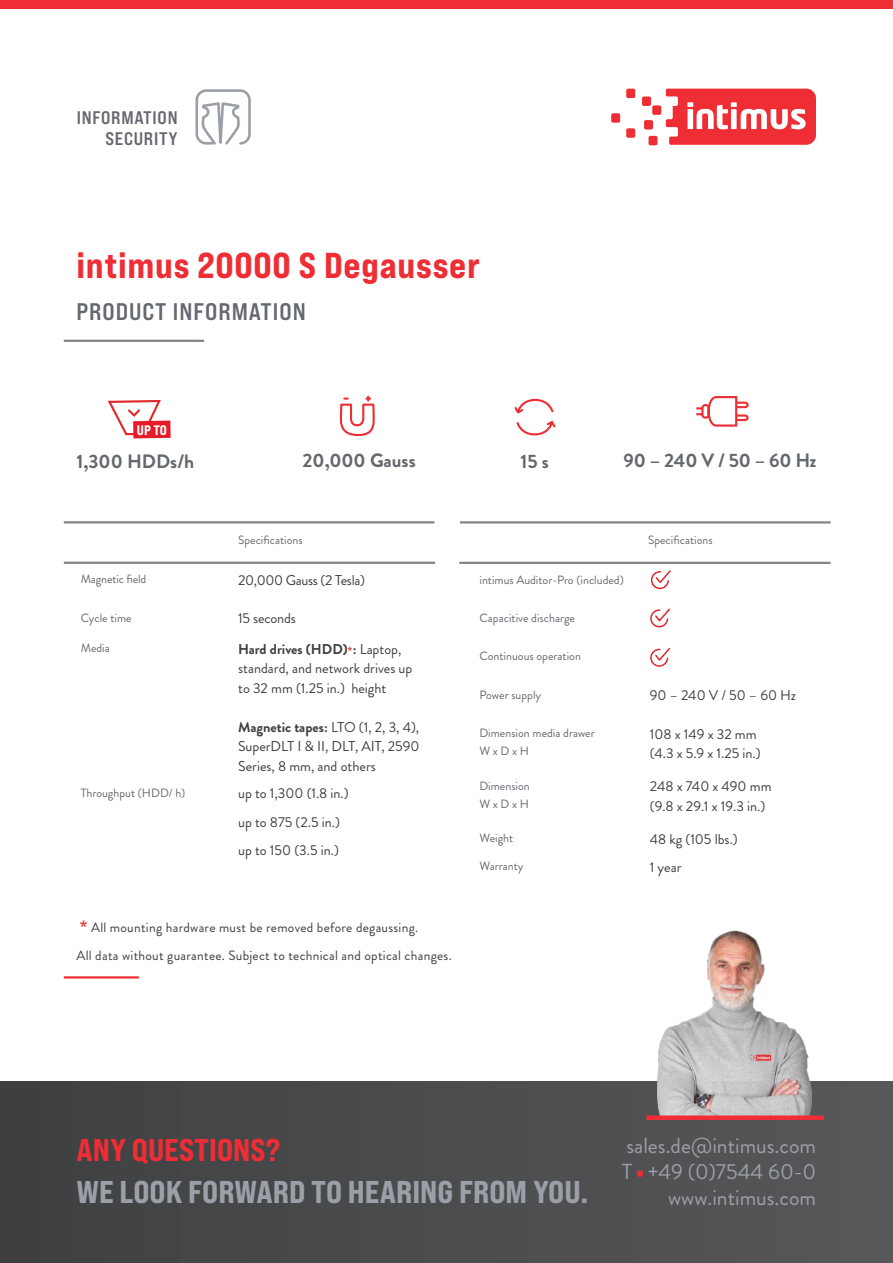
<style>
.page{position:relative;width:893px;height:1263px;background:#fff}
.page>*{position:absolute;margin:0;border:0;box-sizing:border-box;transform-origin:0 0}
.t1{font:36px "Bebas Neue Pro Exp Eb";letter-spacing:.02em;color:#ee2d34}
.t2{font:31.5px "Bebas Neue Pro Exp Eb";color:#9ba0a8}
.t3{font:31.5px "Bebas Neue Pro Exp Eb";color:#ee2d34}
.t4{font:24px "Bebas Neue Pro Exp Bd";letter-spacing:.04em;color:#64686f}
.t5{font:21.75px/26.1px "Brandon Grotesque";color:#9ba0a8;text-align:right}
.t6{font:700 19.35px "Brandon Grotesque";color:#64686f}
.t7{font:18.15px "Bebas Neue Pro Exp Bd";letter-spacing:.04em;color:#64686f}
.t8{font:14.25px/19.5px "Brandon Grotesque";color:#3e3e3f}
.t9{font:14.25px "Brandon Grotesque";letter-spacing:-.02em;color:#3e3e3f}
.t10{font:13.8px "Bebas Neue Pro Exp Eb";color:#fff}
.t11{font:13.5px "Brandon Grotesque";letter-spacing:.02em;color:#3e3e3f}
.t12{font:12px "Brandon Grotesque";color:#64686f}
.s1{font-weight:700}
.s2{font-family:"Bebas Neue Pro Exp Eb";font-size:10.5px;color:#ee2d34}
.s3{font-family:"Bebas Neue Pro Exp Eb";font-size:16.5px;color:#ee2d34}
</style>
<div class="page">
<div style="left:0;top:1082px;width:893px;height:181px;background:#4a4b4c"></div>
<img style="left:616px;top:930px;width:259px;height:188px">
<div style="left:646px;top:1115px;width:178px;height:5px;background:#ee2d34"></div>
<svg style="left:637px;top:1170px;width:6px;height:6px"></svg>
<hr style="left:64px;top:340px;width:140px;height:2px;background:#838588">
<hr style="left:64px;top:521px;width:370px;height:2px;background:#838588">
<hr style="left:64px;top:562px;width:371px;height:2px;background:#838588">
<hr style="left:460px;top:521px;width:371px;height:2px;background:#838588">
<hr style="left:459px;top:562px;width:372px;height:2px;background:#838588">
<svg style="left:651px;top:570px;width:20px;height:19px"></svg>
<svg style="left:650px;top:608px;width:20px;height:20px"></svg>
<svg style="left:650px;top:648px;width:20px;height:19px"></svg>
<div style="left:0;top:0;width:893px;height:8px;background:#ee2d34"></div>
<hr style="left:64px;top:976px;width:75px;height:2px;background:#ee2d34">
<div style="left:626px;top:89px;width:9px;height:9px;background:#ee2e34;border-radius:2px"></div>
<div style="left:626px;top:128px;width:9px;height:10px;background:#ee2e34;border-radius:2px"></div>
<div style="left:611px;top:113px;width:9px;height:10px;background:#ee2e34;border-radius:2px"></div>
<div style="left:644px;top:120px;width:9px;height:10px;background:#ee2e34;border-radius:2px"></div>
<div style="left:648px;top:136px;width:9px;height:9px;background:#ee2e34;border-radius:2px"></div>
<div style="left:652px;top:105px;width:9px;height:10px;background:#ee2e34;border-radius:2px"></div>
<div style="left:642px;top:97px;width:9px;height:9px;background:#ee2e34;border-radius:2px"></div>
<svg style="left:666px;top:89px;width:150px;height:56px"></svg>
<svg style="left:195px;top:89px;width:56px;height:56px"></svg>
<svg style="left:696px;top:396px;width:53px;height:31px"></svg>
<svg style="left:339px;top:395px;width:36px;height:42px"></svg>
<svg style="left:514px;top:398px;width:42px;height:38px"></svg>
<svg style="left:108px;top:399px;width:63px;height:39px"></svg>
<p class="t7" style="left:77px;top:106px;width:102px">INFORMATION</p>
<p class="t7" style="left:106px;top:127px;width:74px">SECURITY</p>
<p class="t1" style="left:76px;top:243px;width:405px">intimus 20000 S Degausser</p>
<p class="t4" style="left:76px;top:297px;width:231px">PRODUCT INFORMATION</p>
<p class="t10" style="left:137px;top:421px;width:32px">UP TO</p>
<p class="t6" style="left:77px;top:447px;width:119px">1,300 HDDs/h</p>
<p class="t6" style="left:302px;top:447px;width:115px">20,000 Gauss</p>
<p class="t6" style="left:521px;top:447px;width:30px">15 s</p>
<p class="t6" style="left:624px;top:447px;width:195px">90 – 240 V / 50 – 60 Hz</p>
<p class="t12" style="left:238px;top:531px;width:66px">Specifications</p>
<p class="t12" style="left:81px;top:571px;width:67px">Magnetic field</p>
<p class="t9" style="left:238px;top:570px;width:128px">20,000 Gauss (2 Tesla)</p>
<p class="t12" style="left:81px;top:609px;width:52px">Cycle time</p>
<p class="t8" style="left:238px;top:609px;width:59px">15 seconds</p>
<p class="t12" style="left:81px;top:639px;width:31px">Media</p>
<p class="t8" style="left:238px;top:639px;width:176px"><span class="s1">Hard drives (HDD)</span><span class="s2">*</span><span class="s1">:</span> Laptop, standard, and network drives up to 32 mm (1.25 in.) height</p>
<p class="t8" style="left:238px;top:717px;width:183px;text-align:justify"><span class="s1">Magnetic tapes:</span> LTO (1, 2, 3, 4), SuperDLT I &amp; II, DLT, AIT, 2590<br>Series, 8 mm, and others</p>
<p class="t12" style="left:81px;top:784px;width:106px">Throughput (HDD/ h)</p>
<p class="t8" style="left:238px;top:784px;width:112px">up to 1,300 (1.8 in.)</p>
<p class="t8" style="left:238px;top:812px;width:103px">up to 875 (2.5 in.)</p>
<p class="t8" style="left:238px;top:841px;width:102px">up to 150 (3.5 in.)</p>
<p class="t11" style="left:80px;top:918px;width:340px"><span class="s3">*</span> All mounting hardware must be removed before degaussing.</p>
<p class="t11" style="left:77px;top:946px;width:377px">All data without guarantee. Subject to technical and optical changes.</p>
<p class="t12" style="left:648px;top:531px;width:66px">Specifications</p>
<p class="t12" style="left:479px;top:571px;width:146px">intimus Auditor-Pro (included)</p>
<p class="t12" style="left:479px;top:610px;width:97px">Capacitive discharge</p>
<p class="t12" style="left:479px;top:648px;width:103px">Continuous operation</p>
<p class="t12" style="left:479px;top:686px;width:63px">Power supply</p>
<p class="t8" style="left:650px;top:686px;width:148px">90 – 240 V / 50 – 60 Hz</p>
<p class="t12" style="left:479px;top:724px;width:117px">Dimension media drawer</p>
<p class="t12" style="left:479px;top:742px;width:51px">W x D x H</p>
<p class="t8" style="left:650px;top:724px;width:108px">108 x 149 x 32 mm</p>
<p class="t8" style="left:650px;top:744px;width:112px">(4.3 x 5.9 x 1.25 in.)</p>
<p class="t12" style="left:479px;top:777px;width:52px">Dimension</p>
<p class="t12" style="left:479px;top:795px;width:51px">W x D x H</p>
<p class="t8" style="left:650px;top:777px;width:123px">248 x 740 x 490 mm</p>
<p class="t8" style="left:650px;top:796px;width:117px">(9.8 x 29.1 x 19.3 in.)</p>
<p class="t12" style="left:479px;top:830px;width:35px">Weight</p>
<p class="t8" style="left:650px;top:829px;width:90px">48 kg (105 lbs.)</p>
<p class="t12" style="left:479px;top:858px;width:45px">Warranty</p>
<p class="t8" style="left:650px;top:857px;width:33px">1 year</p>
<p class="t3" style="left:76px;top:1130px;width:205px">ANY QUESTIONS?</p>
<p class="t2" style="left:76px;top:1172px;width:514px">WE LOOK FORWARD TO HEARING FROM YOU.</p>
<p class="t5" style="left:626px;top:1132px;width:191px">sales.de@intimus.com</p>
<p class="t5" style="left:622px;top:1158px;width:196px">T +49 (0)7544 60-0 www.intimus.com</p>
</div>
